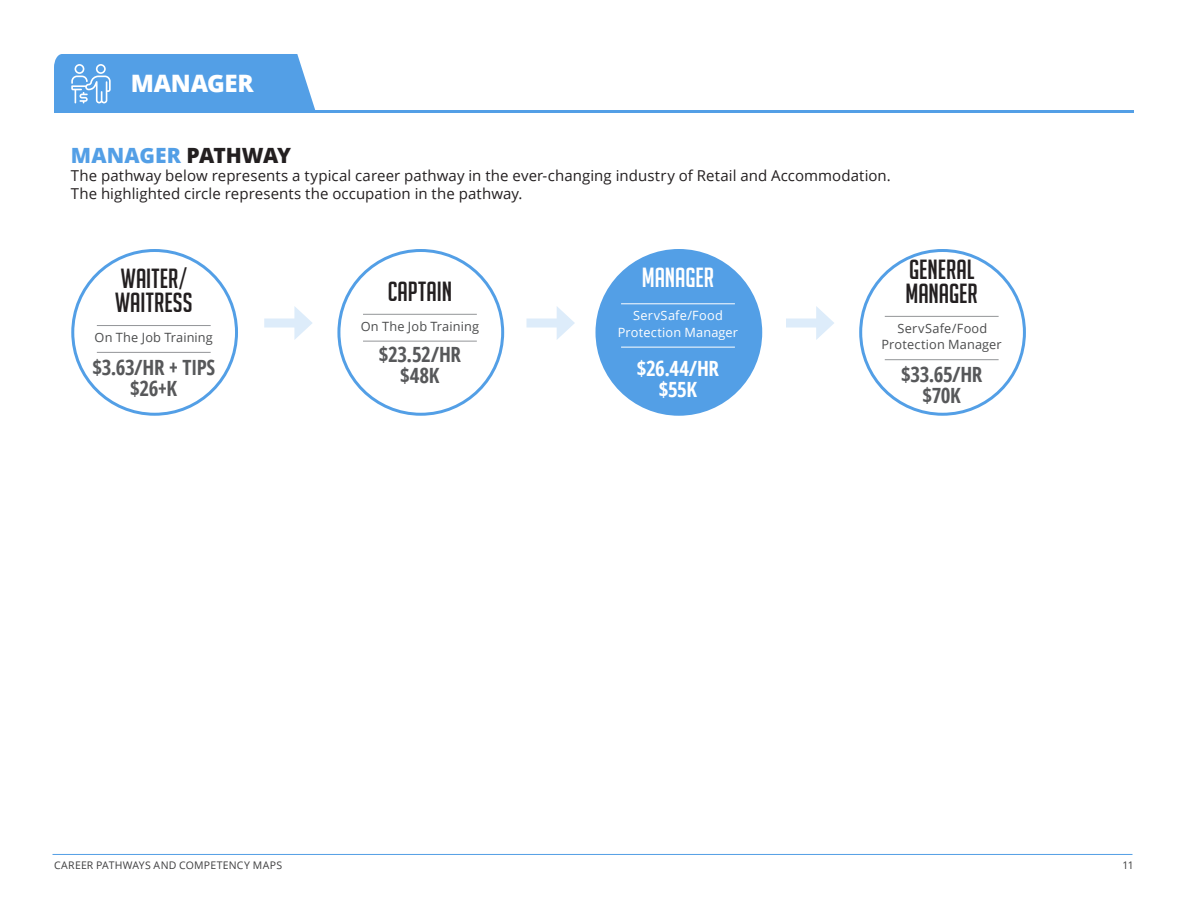
<style>
.page{position:relative;width:1188px;height:918px;background:#fff}
.page>*{position:absolute;margin:0;border:0;box-sizing:border-box;transform-origin:0 0}
.t1{font:27px/24px "Big Noodle Titling";letter-spacing:.005em;color:#231f20}
.t2{font:27px "Big Noodle Titling";letter-spacing:-.005em;color:#fff}
.t3{font:800 24px "Open Sans";letter-spacing:-.01em;color:#fff}
.t4{font:700 condensed 21px/21px "Open Sans";letter-spacing:-.02em;color:#57585a;text-align:center}
.t5{font:800 21px "Open Sans";color:#539fe6}
.t6{font:700 condensed 21px/21px "Open Sans";letter-spacing:-.025em;color:#fff;text-align:center}
.t7{font:15px/18px "Open Sans";letter-spacing:.005em;color:#231f20}
.t8{font:12.75px/16.5px "Open Sans";letter-spacing:.01em;color:#4b4c4d;text-align:center}
.t9{font:12.75px/16.5px "Open Sans";letter-spacing:.015em;color:#fff;text-align:center}
.t10{font:10.5px "Open Sans";letter-spacing:.025em;color:#3e3e3f}
.s1{color:#231f20}
</style>
<div class="page">
<hr style="left:52px;top:854px;width:1080px;height:1px;background:#539fe6">
<hr style="left:54px;top:111px;width:1080px;height:2px;background:#539fe6">
<div style="left:264px;top:319px;width:38px;height:9px;background:#ddecfa"></div>
<svg style="left:294px;top:306px;width:18px;height:34px"></svg>
<div style="left:526px;top:319px;width:38px;height:9px;background:#ddecfa"></div>
<svg style="left:557px;top:307px;width:18px;height:32px"></svg>
<div style="left:786px;top:319px;width:37px;height:9px;background:#ddecfa"></div>
<svg style="left:816px;top:306px;width:18px;height:34px"></svg>
<div style="left:597px;top:251px;width:164px;height:163px;background:#539fe6;border-radius:50%"></div>
<hr style="left:621px;top:304px;width:114px;height:1px;background:#fff">
<hr style="left:621px;top:347px;width:114px;height:1px;background:#fff">
<hr style="left:363px;top:314px;width:114px;height:1px;background:#939598">
<hr style="left:363px;top:341px;width:114px;height:1px;background:#939598">
<hr style="left:97px;top:325px;width:114px;height:1px;background:#939598">
<hr style="left:97px;top:352px;width:114px;height:1px;background:#939598">
<hr style="left:885px;top:316px;width:114px;height:1px;background:#939598">
<hr style="left:885px;top:359px;width:114px;height:1px;background:#939598">
<svg style="left:54px;top:54px;width:261px;height:57px"></svg>
<p class="t3" style="left:131px;top:65px;width:125px">MANAGER</p>
<p class="t5" style="left:71px;top:139px;width:222px">MANAGER <span class="s1">PATHWAY</span></p>
<p class="t7" style="left:71px;top:166px;width:822px">The pathway below represents a typical career pathway in the ever-changing industry of Retail and Accommodation.<br>The highlighted circle represents the occupation in the pathway.</p>
<p class="t1" style="left:115px;top:266px;width:79px">WAITER/<br>WAITRESS</p>
<p class="t8" style="left:95px;top:329px;width:120px">On The Job Training</p>
<p class="t4" style="left:92px;top:356px;width:124px">$3.63/HR + TIPS $26+K</p>
<p class="t1" style="left:388px;top:279px;width:66px">CAPTAIN</p>
<p class="t8" style="left:361px;top:318px;width:120px">On The Job Training</p>
<p class="t4" style="left:379px;top:344px;width:84px">$23.52/HR $48K</p>
<p class="t2" style="left:642px;top:263px;width:74px">MANAGER</p>
<p class="t9" style="left:618px;top:307px;width:122px">ServSafe/Food<br>Protection Manager</p>
<p class="t6" style="left:637px;top:357px;width:84px">$26.44/HR $55K</p>
<p class="t1" style="left:906px;top:257px;width:74px">GENERAL<br>MANAGER</p>
<p class="t8" style="left:882px;top:320px;width:122px">ServSafe/Food<br>Protection Manager</p>
<p class="t4" style="left:901px;top:364px;width:83px">$33.65/HR $70K</p>
<p class="t10" style="left:54px;top:858px;width:230px">CAREER PATHWAYS AND COMPETENCY MAPS</p>
<p class="t10" style="left:1123px;top:858px;width:13px">11</p>
</div>
